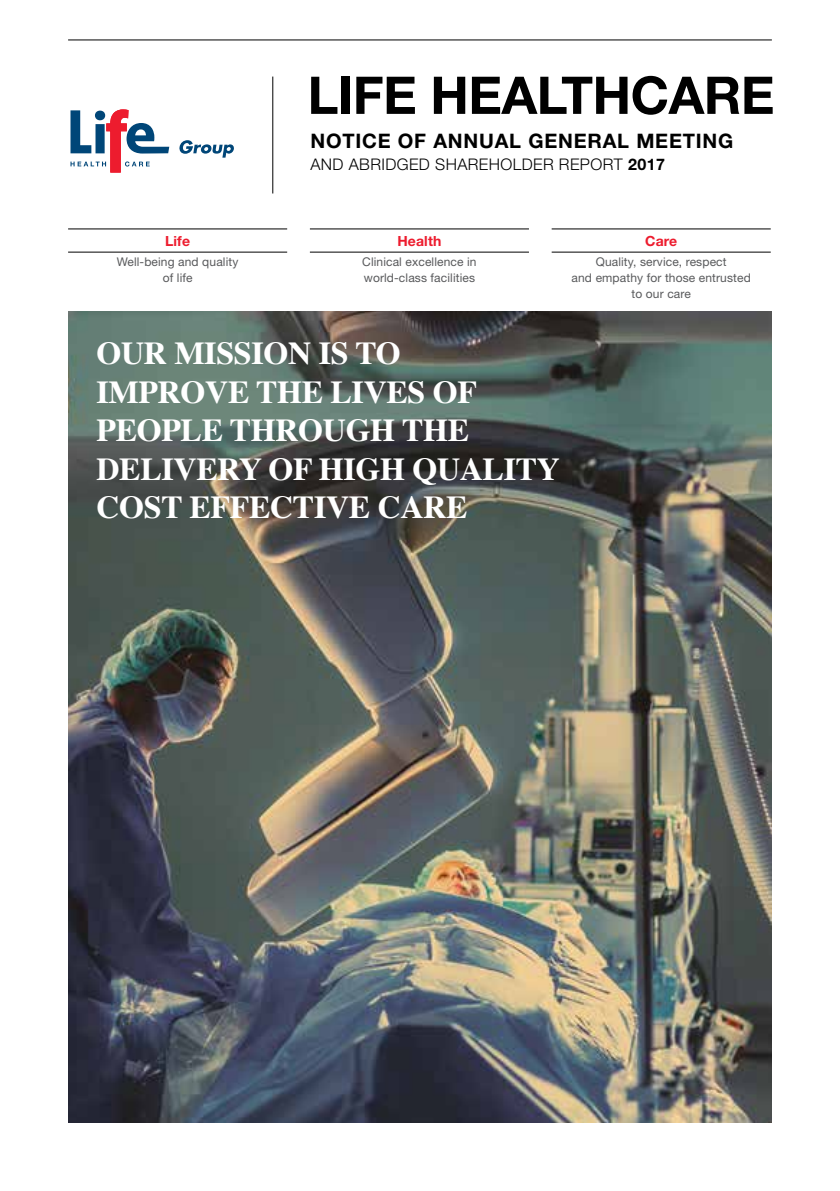
<style>
.page{position:relative;width:840px;height:1191px;background:#fff}
.page>*{position:absolute;margin:0;border:0;box-sizing:border-box;transform-origin:0 0}
.t1{font:700 52px "Helvetica Neue LT Std";letter-spacing:-.01em;color:#000}
.t2{font:700 32px/38.4px "Times";letter-spacing:-.01em;color:#fff}
.t3{font:700 20px "Helvetica Neue LT Std";letter-spacing:.04em;color:#000}
.t4{font:300 16px "Helvetica Neue LT Std";letter-spacing:.025em;color:#000}
.t5{font:700 14px "Helvetica Neue LT Std";letter-spacing:.01em;color:#ed1c2e}
.t6{font:12px/16px "Helvetica Neue LT Std";letter-spacing:.01em;color:#58595b;text-align:center}
.s1{font-weight:700}
</style>
<div class="page">
<hr style="left:68px;top:40px;width:703px;height:1px;background:#000">
<hr style="left:310px;top:229px;width:218px;height:1px;background:#000">
<hr style="left:310px;top:252px;width:218px;height:1px;background:#000">
<hr style="left:551px;top:229px;width:219px;height:1px;background:#000">
<hr style="left:551px;top:252px;width:219px;height:1px;background:#000">
<hr style="left:68px;top:229px;width:219px;height:1px;background:#000">
<hr style="left:68px;top:252px;width:219px;height:1px;background:#000">
<svg style="left:179px;top:140px;width:55px;height:18px"></svg>
<svg style="left:70px;top:109px;width:99px;height:63px"></svg>
<hr style="left:272px;top:77px;width:1px;height:116px;background:#000">
<img style="left:68px;top:312px;width:703px;height:811px">
<h1 class="t1" style="left:307px;top:63px;width:468px">LIFE HEALTHCARE</h1>
<p class="t5" style="left:165px;top:232px;width:27px">Life</p>
<p class="t6" style="left:117px;top:254px;width:123px">Well-being and quality of life</p>
<h3 class="t3" style="left:310px;top:128px;width:424px">NOTICE OF ANNUAL GENERAL MEETING</h3>
<h3 class="t4" style="left:310px;top:154px;width:356px">AND ABRIDGED SHAREHOLDER REPORT <span class="s1">2017</span></h3>
<p class="t5" style="left:397px;top:232px;width:45px">Health</p>
<p class="t6" style="left:362px;top:254px;width:116px;text-align:left">Clinical excellence in world-class facilities</p>
<p class="t5" style="left:644px;top:232px;width:34px">Care</p>
<p class="t6" style="left:571px;top:254px;width:180px">Quality, service, respect<br>and empathy for those entrusted to our care</p>
<h2 class="t2" style="left:96px;top:331px;width:465px">OUR MISSION IS TO<br>IMPROVE THE LIVES OF<br>PEOPLE THROUGH THE<br>DELIVERY OF HIGH QUALITY<br>COST EFFECTIVE CARE</h2>
</div>
